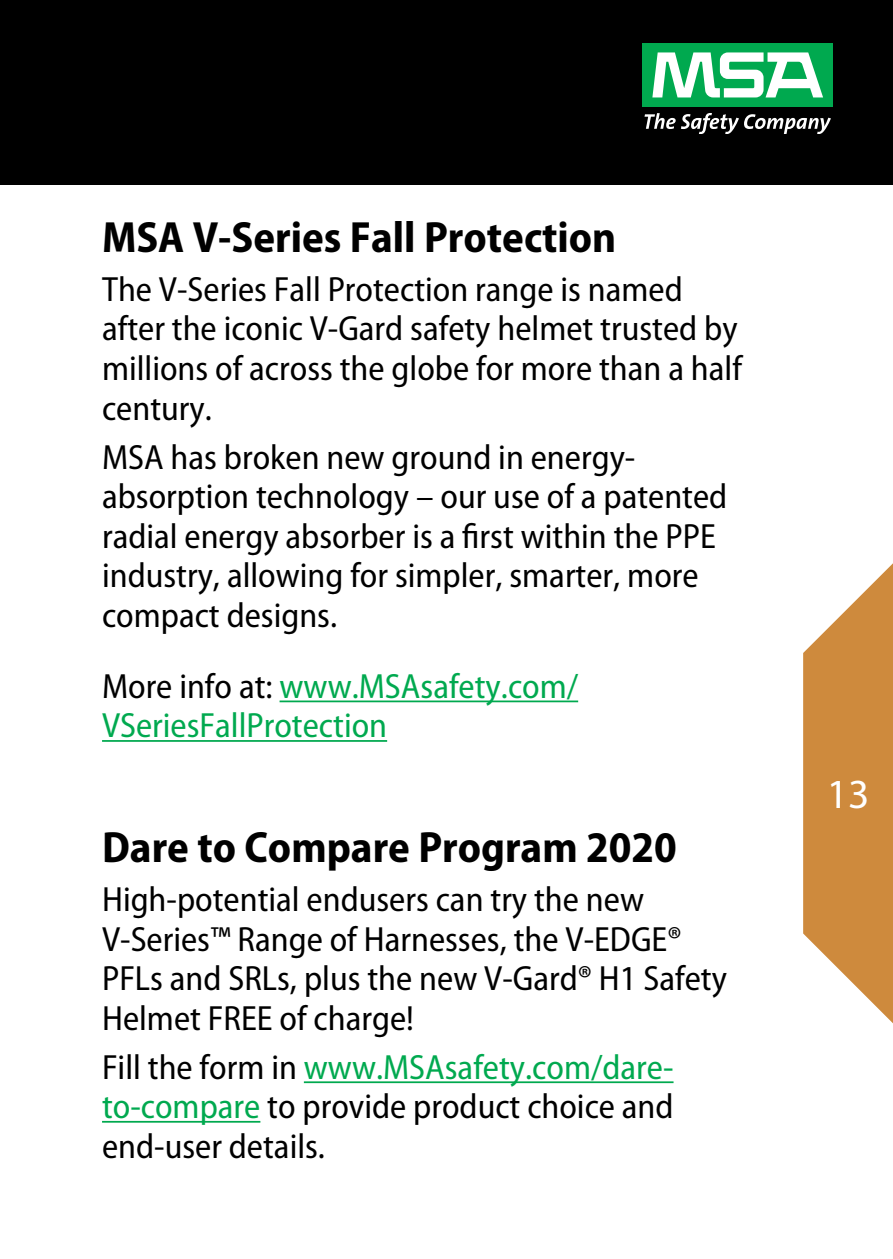
<style>
.page{position:relative;width:893px;height:1259px;background:#fff}
.page>*{position:absolute;margin:0;border:0;box-sizing:border-box;transform-origin:0 0}
.t1{font:700 semi-condensed 43.8px "Myriad Pro";color:#000}
.t2{font:41.4px "Myriad Pro";color:#fff}
.t3{font:semi-condensed 35.1px/39.6px "Myriad Pro";color:#000}
.t4{font:semi-condensed 35.1px/39.6px "Myriad Pro";color:#00a94f}
.s1{color:#000}
.s2{color:#00a94f}
</style>
<div class="page">
<div style="left:0;top:0;width:893px;height:185px;background:#000"></div>
<div style="left:642px;top:43px;width:191px;height:64px;background:#00a94f"></div>
<svg style="left:652px;top:52px;width:171px;height:45px"></svg>
<svg style="left:644px;top:113px;width:187px;height:21px"></svg>
<hr style="left:280px;top:700px;width:298px;height:2px;background:#00a94f">
<hr style="left:102px;top:740px;width:285px;height:2px;background:#00a94f">
<hr style="left:304px;top:1081px;width:369px;height:2px;background:#00a94f">
<hr style="left:102px;top:1121px;width:158px;height:1px;background:#00a94f">
<svg style="left:803px;top:563px;width:90px;height:460px"></svg>
<p class="t1" style="left:102px;top:209px;width:516px">MSA V-Series Fall Protection</p>
<p class="t3" style="left:102px;top:269px;width:641px">The V-Series Fall Protection range is named after the iconic V-Gard safety helmet trusted by millions of across the globe for more than a half century.</p>
<p class="t3" style="left:102px;top:436px;width:627px">MSA has broken new ground in energy&shy;absorption technology – our use of a patented radial energy absorber is a first within the PPE industry, allowing for simpler, smarter, more compact designs.</p>
<p class="t4" style="left:102px;top:666px;width:478px"><span class="s1">More info at:</span> www.MSAsafety.com/<br>VSeriesFallProtection</p>
<p class="t1" style="left:102px;top:819px;width:576px">Dare to Compare Program 2020</p>
<p class="t3" style="left:102px;top:879px;width:626px">High-potential endusers can try the new V-Series™ Range of Harnesses, the V-EDGE® PFLs and SRLs, plus the new V-Gard® H1 Safety Helmet FREE of charge!</p>
<p class="t3" style="left:102px;top:1046px;width:573px;text-align:justify">Fill the form in <span class="s2">www.MSAsafety.com/dare&shy;to-compare</span> to provide product choice and end-user details.</p>
<p class="t2" style="left:827px;top:768px;width:44px">13</p>
</div>
